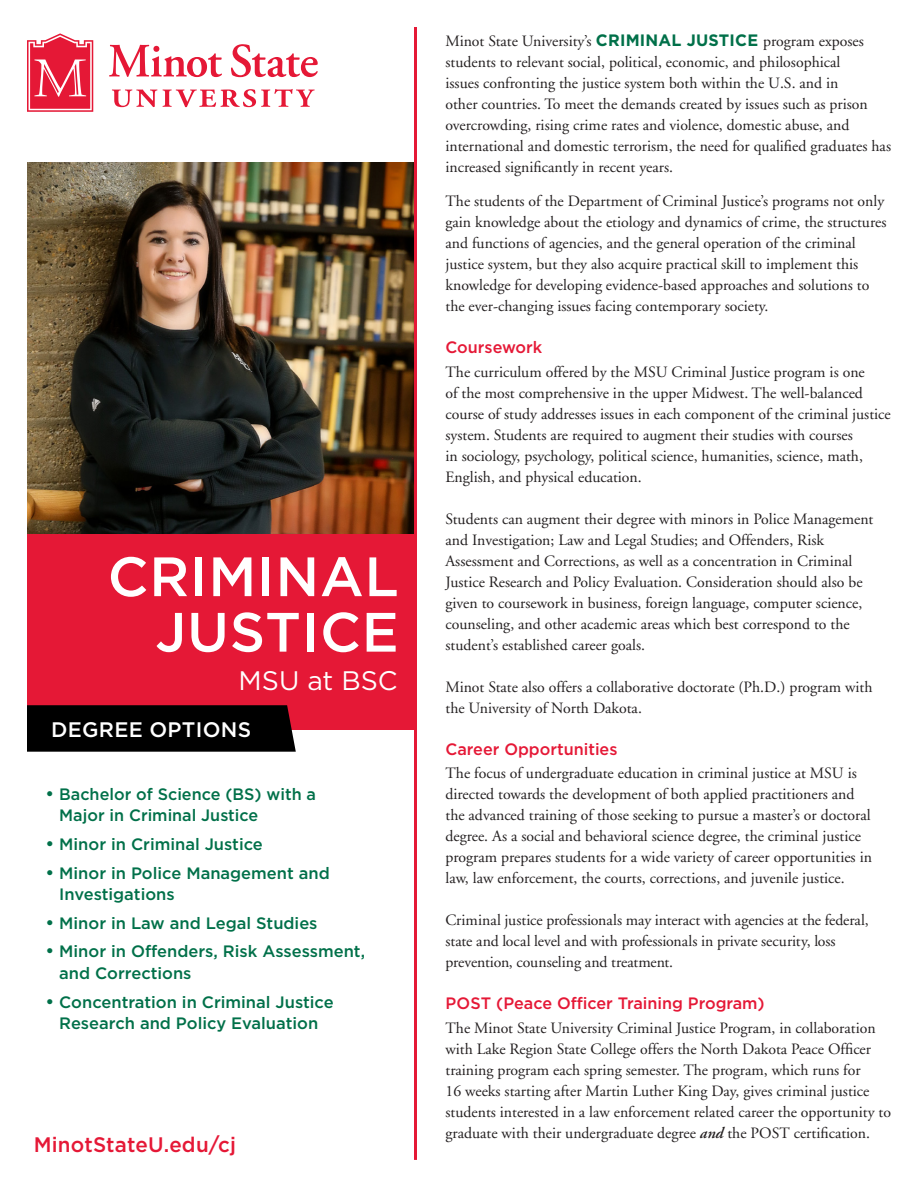
<style>
.page{position:relative;width:918px;height:1188px;background:#fff}
.page>*{position:absolute;margin:0;border:0;box-sizing:border-box;transform-origin:0 0}
.t1{font:500 55.35px/55.5px "Gotham";letter-spacing:.015em;color:#fff;text-align:right}
.t2{font:26.85px "Gotham";color:#fff}
.t3{font:500 21px "Gotham";letter-spacing:.01em;color:#e51836}
.t4{font:500 21px "Gotham";letter-spacing:.015em;color:#fff}
.t5{font:500 16.5px/21.6px "Gotham";color:#007049}
.body{font:500 16.5px "Gotham";color:#e51836}
.heads{font:500 16.5px "Gotham";color:#e51836}
.t6{font:15.75px/21px "Adobe Garamond";color:#231f20}
.s1{font-size:18px}
.s2{font-family:"Gotham";font-weight:700;font-size:16.5px;color:#007049}
.s3{font-weight:600;font-style:italic}
</style>
<div class="page">
<img style="left:27px;top:162px;width:387px;height:373px">
<div style="left:27px;top:535px;width:389px;height:195px;background:#e51836"></div>
<div style="left:27px;top:705px;width:269px;height:47px;background:#000"></div>
<hr style="left:414px;top:27px;width:3px;height:1133px;background:#e51836">
<svg style="left:109px;top:44px;width:209px;height:63px"></svg>
<svg style="left:27px;top:33px;width:66px;height:79px"></svg>
<p class="t1" style="left:108px;top:548px;width:293px">CRIMINAL<br>JUSTICE</p>
<p class="t2" style="left:239px;top:666px;width:160px">MSU at BSC</p>
<p class="t4" style="left:51px;top:718px;width:202px">DEGREE OPTIONS</p>
<p class="t5" style="left:59px;top:783px;width:258px;text-indent:-14px"><span class="s1">•</span> Bachelor of Science (BS) with a<br>Major in Criminal Justice</p>
<p class="t5" style="left:45px;top:833px;width:219px"><span class="s1">•</span> Minor in Criminal Justice</p>
<p class="t5" style="left:59px;top:862px;width:272px;text-indent:-14px"><span class="s1">•</span> Minor in Police Management and<br>Investigations</p>
<p class="t5" style="left:45px;top:912px;width:274px"><span class="s1">•</span> Minor in Law and Legal Studies</p>
<p class="t5" style="left:59px;top:940px;width:307px;text-indent:-14px"><span class="s1">•</span> Minor in Offenders, Risk Assessment, and Corrections</p>
<p class="t5" style="left:45px;top:991px;width:290px;text-align:center"><span class="s1">•</span> Concentration in Criminal Justice<br>Research and Policy Evaluation</p>
<p class="t3" style="left:34px;top:1132px;width:204px">MinotStateU.edu/cj</p>
<p class="t6" style="left:446px;top:31px;width:447px">Minot State University’s <span class="s2">CRIMINAL JUSTICE</span> program exposes students to relevant social, political, economic, and philosophical<br>issues confronting the justice system both within the U.S. and in<br>other countries. To meet the demands created by issues such as prison overcrowding, rising crime rates and violence, domestic abuse, and international and domestic terrorism, the need for qualified graduates has increased significantly in recent years.</p>
<p class="t6" style="left:446px;top:191px;width:442px">The students of the Department of Criminal Justice’s programs not only gain knowledge about the etiology and dynamics of crime, the structures and functions of agencies, and the general operation of the criminal justice system, but they also acquire practical skill to implement this knowledge for developing evidence-based approaches and solutions to the ever-changing issues facing contemporary society.</p>
<p class="heads" style="left:446px;top:338px;width:98px">Coursework</p>
<p class="t6" style="left:446px;top:362px;width:447px">The curriculum offered by the MSU Criminal Justice program is one<br>of the most comprehensive in the upper Midwest. The well-balanced course of study addresses issues in each component of the criminal justice system. Students are required to augment their studies with courses<br>in sociology, psychology, political science, humanities, science, math, English, and physical education.</p>
<p class="t6" style="left:446px;top:509px;width:429px">Students can augment their degree with minors in Police Management and Investigation; Law and Legal Studies; and Offenders, Risk Assessment and Corrections, as well as a concentration in Criminal Justice Research and Policy Evaluation. Consideration should also be given to coursework in business, foreign language, computer science, counseling, and other academic areas which best correspond to the student’s established career goals.</p>
<p class="t6" style="left:446px;top:677px;width:428px">Minot State also offers a collaborative doctorate (Ph.D.) program with the University of North Dakota.</p>
<p class="body" style="left:446px;top:740px;width:174px">Career Opportunities</p>
<p class="t6" style="left:446px;top:763px;width:428px">The focus of undergraduate education in criminal justice at MSU is directed towards the development of both applied practitioners and the advanced training of those seeking to pursue a master’s or doctoral degree. As a social and behavioral science degree, the criminal justice program prepares students for a wide variety of career opportunities in law, law enforcement, the courts, corrections, and juvenile justice.</p>
<p class="t6" style="left:446px;top:910px;width:425px">Criminal justice professionals may interact with agencies at the federal, state and local level and with professionals in private security, loss prevention, counseling and treatment.</p>
<p class="body" style="left:446px;top:994px;width:321px">POST (Peace Officer Training Program)</p>
<p class="t6" style="left:446px;top:1018px;width:447px">The Minot State University Criminal Justice Program, in collaboration with Lake Region State College offers the North Dakota Peace Officer training program each spring semester. The program, which runs for<br>16 weeks starting after Martin Luther King Day, gives criminal justice students interested in a law enforcement related career the opportunity to graduate with their undergraduate degree <span class="s3">and</span> the POST certification.</p>
</div>
